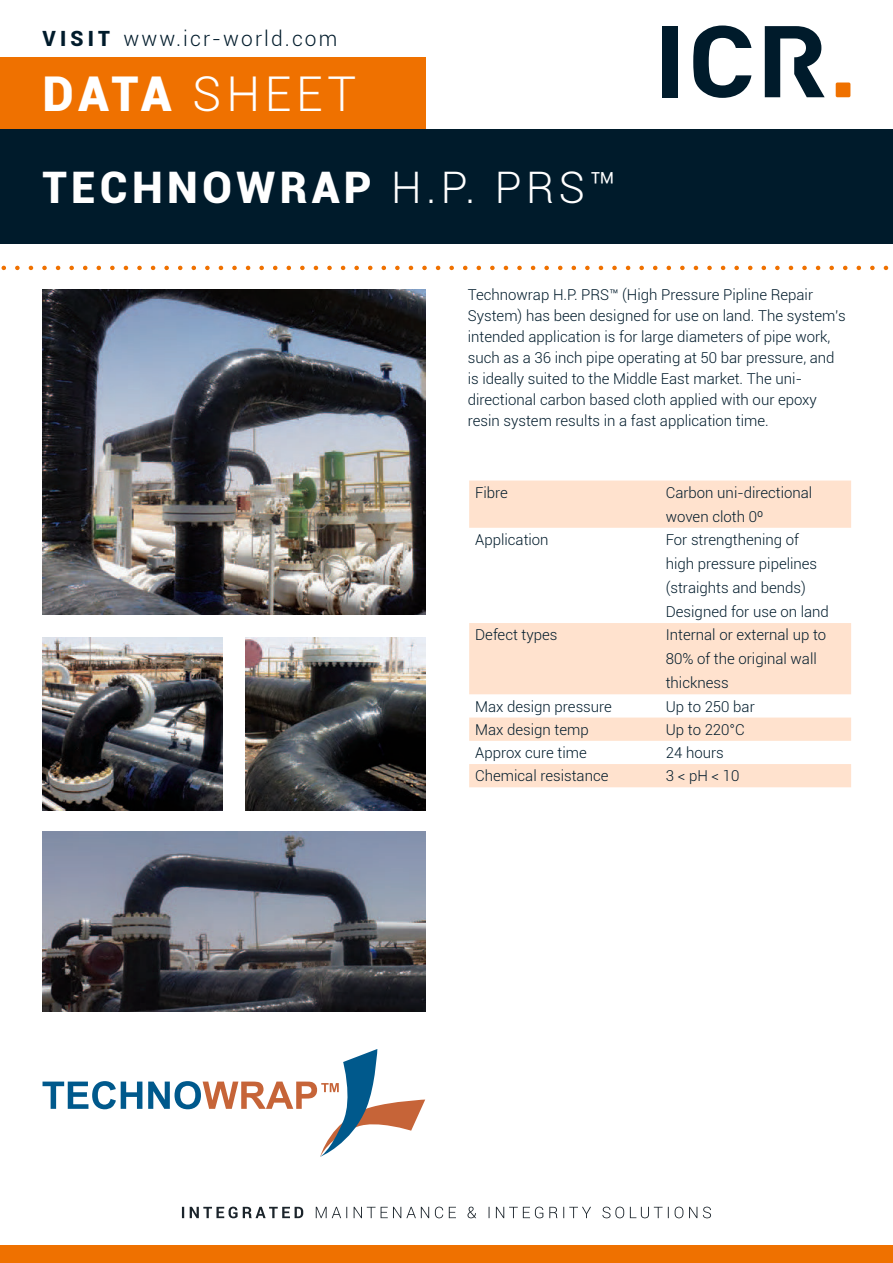
<style>
.page{position:relative;width:893px;height:1263px;background:#fff}
.page>*{position:absolute;margin:0;border:0;box-sizing:border-box;transform-origin:0 0}
.t1{font:300 48px "Roboto";letter-spacing:.1em;color:#fff}
.t2{font:900 43.5px "Roboto";letter-spacing:.1em;color:#fff}
.t3{font:300 21px "Roboto";letter-spacing:.1em;color:#001b2b}
.t4{font:300 15px/21px "Roboto";color:#001b2b}
.s1{font-weight:900}
.s2{font-weight:300}
</style>
<div class="page">
<img style="left:43px;top:289px;width:382px;height:326px">
<img style="left:43px;top:832px;width:382px;height:180px">
<img style="left:43px;top:638px;width:179px;height:172px">
<img style="left:246px;top:638px;width:179px;height:172px">
<svg style="left:43px;top:1081px;width:99px;height:28px"></svg>
<svg style="left:148px;top:1049px;width:277px;height:108px"></svg>
<svg style="left:182px;top:1206px;width:529px;height:12px"></svg>
<div style="left:0;top:1245px;width:893px;height:18px;background:#ef7100"></div>
<div style="left:0;top:57px;width:425px;height:72px;background:#ef7100"></div>
<div style="left:662px;top:26px;width:15px;height:71px;background:#001b2b"></div>
<svg style="left:693px;top:26px;width:58px;height:72px"></svg>
<svg style="left:765px;top:26px;width:60px;height:71px"></svg>
<div style="left:836px;top:83px;width:14px;height:14px;background:#ef7100;border-radius:2px"></div>
<div style="left:0;top:129px;width:893px;height:115px;background:#001b2b"></div>
<svg style="left:1px;top:266px;width:888px;height:4px"></svg>
<svg style="left:469px;top:480px;width:382px;height:307px;fill:#ffe2ce"></svg>
<p class="t3" style="left:43px;top:24px;width:296px"><span class="s1">VISIT</span> www.icr-world.com</p>
<p class="t1" style="left:43px;top:61px;width:315px"><span class="s1">DATA</span> SHEET</p>
<p class="t2" style="left:43px;top:157px;width:575px">TECHNOWRAP <span class="s2">H.P. PRS™</span></p>
<p class="t4" style="left:468px;top:284px;width:380px">Technowrap H.P. PRS™ (High Pressure Pipline Repair System) has been designed for use on land. The system’s intended application is for large diameters of pipe work, such as a 36 inch pipe operating at 50 bar pressure, and is ideally suited to the Middle East market. The uni&shy;directional carbon based cloth applied with our epoxy resin system results in a fast application time.</p>
<p class="t4" style="left:475px;top:481px;width:34px">Fibre</p>
<p class="t4" style="left:666px;top:480px;width:148px;line-height:24px">Carbon uni-directional woven cloth 0º</p>
<p class="t4" style="left:475px;top:529px;width:75px">Application</p>
<p class="t4" style="left:666px;top:527px;width:153px;line-height:24px">For strengthening of high pressure pipelines (straights and bends)</p>
<p class="t4" style="left:666px;top:601px;width:165px">Designed for use on land</p>
<p class="t4" style="left:475px;top:624px;width:84px">Defect types</p>
<p class="t4" style="left:666px;top:622px;width:162px;line-height:24px">Internal or external up to<br>80% of the original wall thickness</p>
<p class="t4" style="left:475px;top:695px;width:138px">Max design pressure</p>
<p class="t4" style="left:666px;top:695px;width:91px">Up to 250 bar</p>
<p class="t4" style="left:475px;top:718px;width:115px">Max design temp</p>
<p class="t4" style="left:666px;top:718px;width:81px">Up to 220°C</p>
<p class="t4" style="left:475px;top:742px;width:113px">Approx cure time</p>
<p class="t4" style="left:666px;top:742px;width:60px">24 hours</p>
<p class="t4" style="left:475px;top:765px;width:135px">Chemical resistance</p>
<p class="t4" style="left:666px;top:765px;width:75px">3 &lt; pH &lt; 10</p>
</div>
